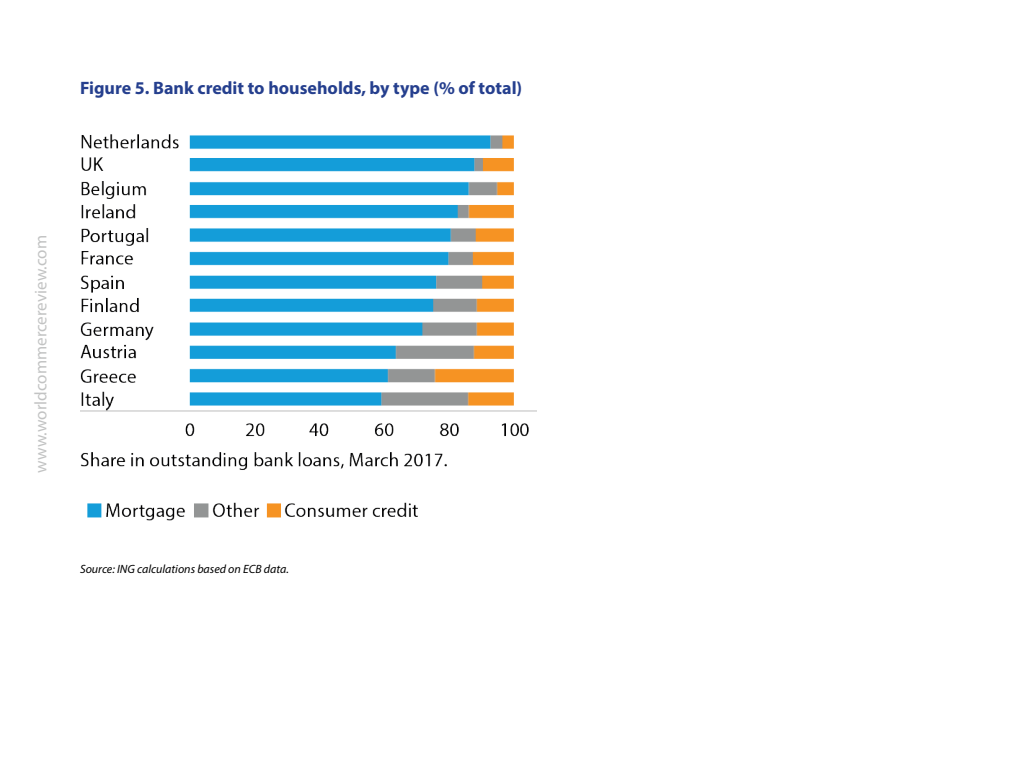
<style>
.page{position:relative;width:1024px;height:768px;background:#fff}
.page>*{position:absolute;margin:0;border:0;box-sizing:border-box;transform-origin:0 0}
.t1{font:700 18px "Myriad Pro";color:#253f8e}
.t2{font:17px "Myriad Pro";color:#c2c3c3}
.t3{font:italic 12px "Myriad Pro";color:#000001}
</style>
<div class="page">
<img style="left:80px;top:134px;width:456px;height:387px">
<p class="t1" style="left:80px;top:76px;width:444px">Figure 5. Bank credit to households, by type (% of total)</p>
<p class="t2" style="left:30px;top:473px;width:239px;rotate:-90deg">www.worldcommercereview.com</p>
<p class="t3" style="left:80px;top:562px;width:210px">Source: ING calculations based on ECB data.</p>
</div>
